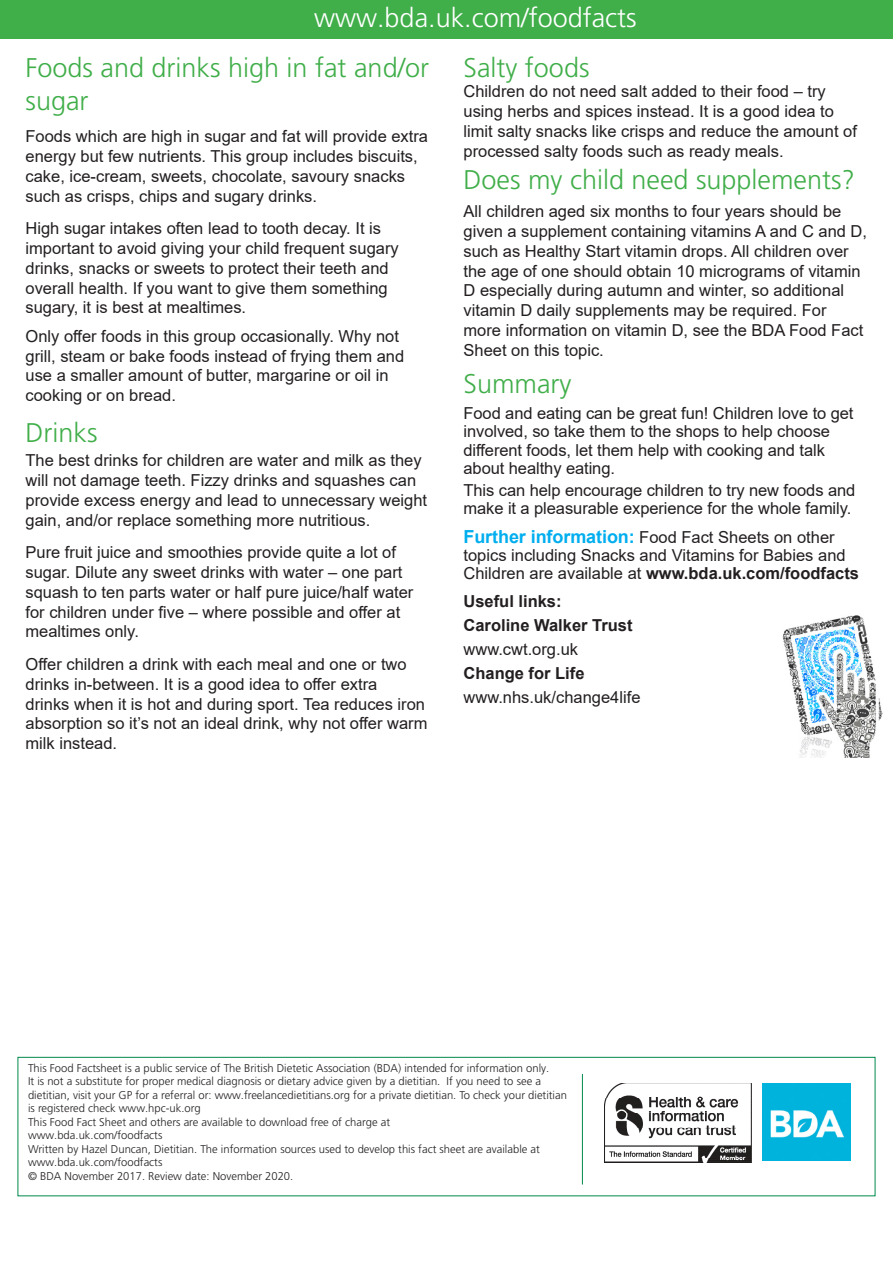
<style>
.page{position:relative;width:893px;height:1263px;background:#fff}
.page>*{position:absolute;margin:0;border:0;box-sizing:border-box;transform-origin:0 0}
.sub_heads{font:300 27px/32.4px "Frutiger LT Pro";color:#40ae49}
.t1{font:300 27px "Frutiger LT Pro";color:#fff}
.sub_heads-2{font:16.5px/19.8px "Arial";color:#231f20}
.t2{font:700 16.5px "Arial";color:#231f20}
.t3{font:300 11.25px/13.5px "Frutiger LT Pro";color:#231f20}
.s1{font-weight:700;font-size:18px;color:#00aeef}
.s2{font-weight:700}
</style>
<div class="page">
<div style="left:0;top:0;width:893px;height:38px;background:#40ae49"></div>
<div style="left:18px;top:1057px;width:857px;height:139px;background:#fff;border:1px solid #008a4c"></div>
<hr style="left:582px;top:1074px;width:1px;height:110px;background:#008a4c">
<img style="left:605px;top:1083px;width:147px;height:79px">
<img style="left:763px;top:1083px;width:87px;height:77px">
<img style="left:782px;top:615px;width:101px;height:142px">
<p class="t1" style="left:314px;top:2px;width:324px">www.bda.uk.com/foodfacts</p>
<p class="sub_heads" style="left:26px;top:52px;width:405px">Foods and drinks high in fat and/or sugar</p>
<p class="sub_heads-2" style="left:26px;top:126px;width:404px">Foods which are high in sugar and fat will provide extra energy but few nutrients. This group includes biscuits, cake, ice-cream, sweets, chocolate, savoury snacks such as crisps, chips and sugary drinks.</p>
<p class="sub_heads-2" style="left:26px;top:218px;width:375px">High sugar intakes often lead to tooth decay. It is important to avoid giving your child frequent sugary drinks, snacks or sweets to protect their teeth and overall health. If you want to give them something sugary, it is best at mealtimes.</p>
<p class="sub_heads-2" style="left:26px;top:326px;width:380px">Only offer foods in this group occasionally. Why not grill, steam or bake foods instead of frying them and use a smaller amount of butter, margarine or oil in cooking or on bread.</p>
<p class="sub_heads" style="left:26px;top:417px;width:74px">Drinks</p>
<p class="sub_heads-2" style="left:26px;top:450px;width:403px">The best drinks for children are water and milk as they will not damage teeth. Fizzy drinks and squashes can provide excess energy and lead to unnecessary weight gain, and/or replace something more nutritious.</p>
<p class="sub_heads-2" style="left:26px;top:542px;width:389px">Pure fruit juice and smoothies provide quite a lot of sugar. Dilute any sweet drinks with water – one part squash to ten parts water or half pure juice/half water for children under five – where possible and offer at mealtimes only.</p>
<p class="sub_heads-2" style="left:26px;top:654px;width:403px">Offer children a drink with each meal and one or two drinks in-between. It is a good idea to offer extra<br>drinks when it is hot and during sport. Tea reduces iron absorption so it’s not an ideal drink, why not offer warm milk instead.</p>
<p class="sub_heads" style="left:463px;top:52px;width:128px">Salty foods</p>
<p class="sub_heads-2" style="left:463px;top:81px;width:395px">Children do not need salt added to their food – try using herbs and spices instead. It is a good idea to limit salty snacks like crisps and reduce the amount of processed salty foods such as ready meals.</p>
<p class="sub_heads" style="left:463px;top:164px;width:393px">Does my child need supplements?</p>
<p class="sub_heads-2" style="left:463px;top:201px;width:405px">All children aged six months to four years should be given a supplement containing vitamins A and C and D, such as Healthy Start vitamin drops. All children over the age of one should obtain 10 micrograms of vitamin D especially during autumn and winter, so additional vitamin D daily supplements may be required. For more information on vitamin D, see the BDA Food Fact Sheet on this topic.</p>
<p class="sub_heads" style="left:463px;top:367px;width:109px">Summary</p>
<p class="sub_heads-2" style="left:463px;top:404px;width:392px;line-height:18.1px">Food and eating can be great fun! Children love to get involved, so take them to the shops to help choose different foods, let them help with cooking and talk about healthy eating.</p>
<p class="sub_heads-2" style="left:463px;top:481px;width:393px;line-height:18.1px">This can help encourage children to try new foods and make it a pleasurable experience for the whole family.</p>
<p class="sub_heads-2" style="left:463px;top:527px;width:397px;line-height:18.1px"><span class="s1">Further information:</span> Food Fact Sheets on other topics including Snacks and Vitamins for Babies and<br>Children are available at <span class="s2">www.bda.uk.com/foodfacts</span></p>
<p class="t2" style="left:463px;top:590px;width:100px">Useful links:</p>
<p class="t2" style="left:463px;top:614px;width:171px">Caroline Walker Trust</p>
<p class="sub_heads-2" style="left:463px;top:639px;width:116px">www.cwt.org.uk</p>
<p class="t2" style="left:463px;top:662px;width:123px">Change for Life</p>
<p class="sub_heads-2" style="left:463px;top:687px;width:179px">www.nhs.uk/change4life</p>
<p class="t3" style="left:28px;top:1061px;width:540px">This Food Factsheet is a public service of The British Dietetic Association (BDA) intended for information only.<br>It is not a substitute for proper medical diagnosis or dietary advice given by a dietitian. If you need to see a dietitian, visit your GP for a referral or: www.freelancedietitians.org for a private dietitian. To check your dietitian is registered check www.hpc-uk.org</p>
<p class="t3" style="left:28px;top:1115px;width:364px">This Food Fact Sheet and others are available to download free of charge at</p>
<p class="t3" style="left:28px;top:1129px;width:136px">www.bda.uk.com/foodfacts</p>
<p class="t3" style="left:28px;top:1142px;width:513px">Written by Hazel Duncan, Dietitian. The information sources used to develop this fact sheet are available at www.bda.uk.com/foodfacts</p>
<p class="t3" style="left:28px;top:1169px;width:267px">© BDA November 2017. Review date: November 2020.</p>
</div>
